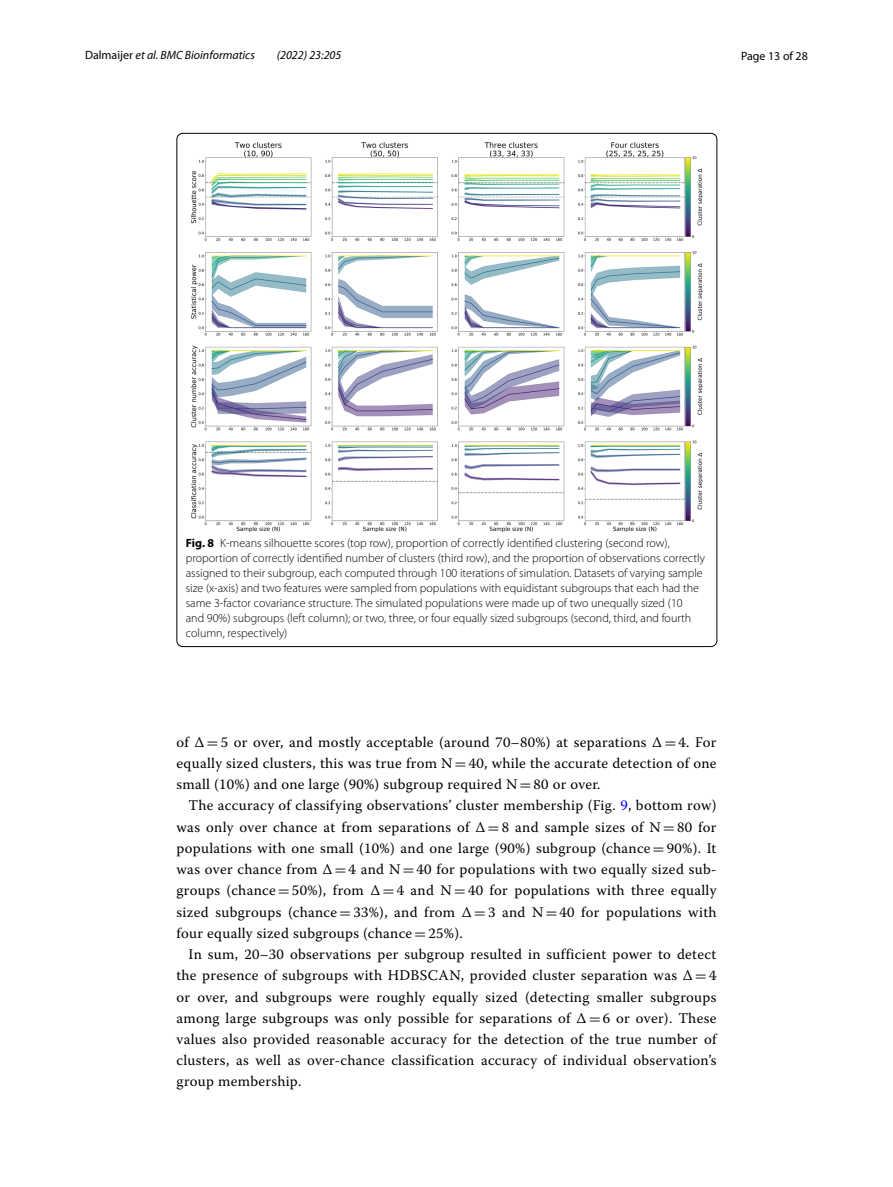
<style>
.page{position:relative;width:893px;height:1187px;background:#fff}
.page>*{position:absolute;margin:0;border:0;box-sizing:border-box;transform-origin:0 0}
.t1{font:14.7px/21.3px "Warnock Pro";letter-spacing:.02em;color:#000;text-align:justify}
.t2{font:300 12px/15px "Myriad Pro";color:#000}
.t3{font:italic 12px "Myriad Pro";color:#000}
.t4{font:12px "Myriad Pro";color:#000}
.s1{font-style:normal}
.s2{font-weight:700}
.s3{font-family:"MTSY"}
.s4{color:#00f}
</style>
<div class="page">
<img style="left:192px;top:142px;width:510px;height:389px">
<p class="t3" style="left:85px;top:48px;width:171px"><span class="s1">Dalmaijer</span> et al. BMC Bioinformatics</p>
<p class="t3" style="left:277px;top:48px;width:66px">(2022) 23:205</p>
<p class="t4" style="left:741px;top:48px;width:68px">Page 13 of 28</p>
<p class="t2" style="left:186px;top:535px;width:521px"><span class="s2">Fig. 8</span> K-means silhouette scores (top row), proportion of correctly identified clustering (second row), proportion of correctly identified number of clusters (third row), and the proportion of observations correctly assigned to their subgroup, each computed through 100 iterations of simulation. Datasets of varying sample size (x-axis) and two features were sampled from populations with equidistant subgroups that each had the same 3-factor covariance structure. The simulated populations were made up of two unequally sized (10<br>and 90%) subgroups (left column); or two, three, or four equally sized subgroups (second, third, and fourth column, respectively)</p>
<p class="t1" style="left:176px;top:731px;width:542px">of Δ <span class="s3">=</span> 5 or over, and mostly acceptable (around 70–80%) at separations Δ <span class="s3">=</span> 4. For equally sized clusters, this was true from N <span class="s3">=</span> 40, while the accurate detection of one small (10%) and one large (90%) subgroup required N <span class="s3">=</span> 80 or over.</p>
<p class="t1" style="left:176px;top:794px;width:542px;text-indent:12px">The accuracy of classifying observations’ cluster membership (Fig. <span class="s4">9</span>, bottom row) was only over chance at from separations of Δ <span class="s3">=</span> 8 and sample sizes of N <span class="s3">=</span> 80 for populations with one small (10%) and one large (90%) subgroup (chance <span class="s3">=</span> 90%). It was over chance from Δ <span class="s3">=</span> 4 and N <span class="s3">=</span> 40 for populations with two equally sized sub&shy;groups (chance <span class="s3">=</span> 50%), from Δ <span class="s3">=</span> 4 and N <span class="s3">=</span> 40 for populations with three equally sized subgroups (chance <span class="s3">=</span> 33%), and from Δ <span class="s3">=</span> 3 and N <span class="s3">=</span> 40 for populations with four equally sized subgroups (chance <span class="s3">=</span> 25%).</p>
<p class="t1" style="left:176px;top:943px;width:542px;text-indent:12px">In sum, 20–30 observations per subgroup resulted in sufficient power to detect the presence of subgroups with HDBSCAN, provided cluster separation was Δ <span class="s3">=</span> 4 or over, and subgroups were roughly equally sized (detecting smaller subgroups among large subgroups was only possible for separations of Δ <span class="s3">=</span> 6 or over). These values also provided reasonable accuracy for the detection of the true number of clusters, as well as over-chance classification accuracy of individual observation’s group membership.</p>
</div>
